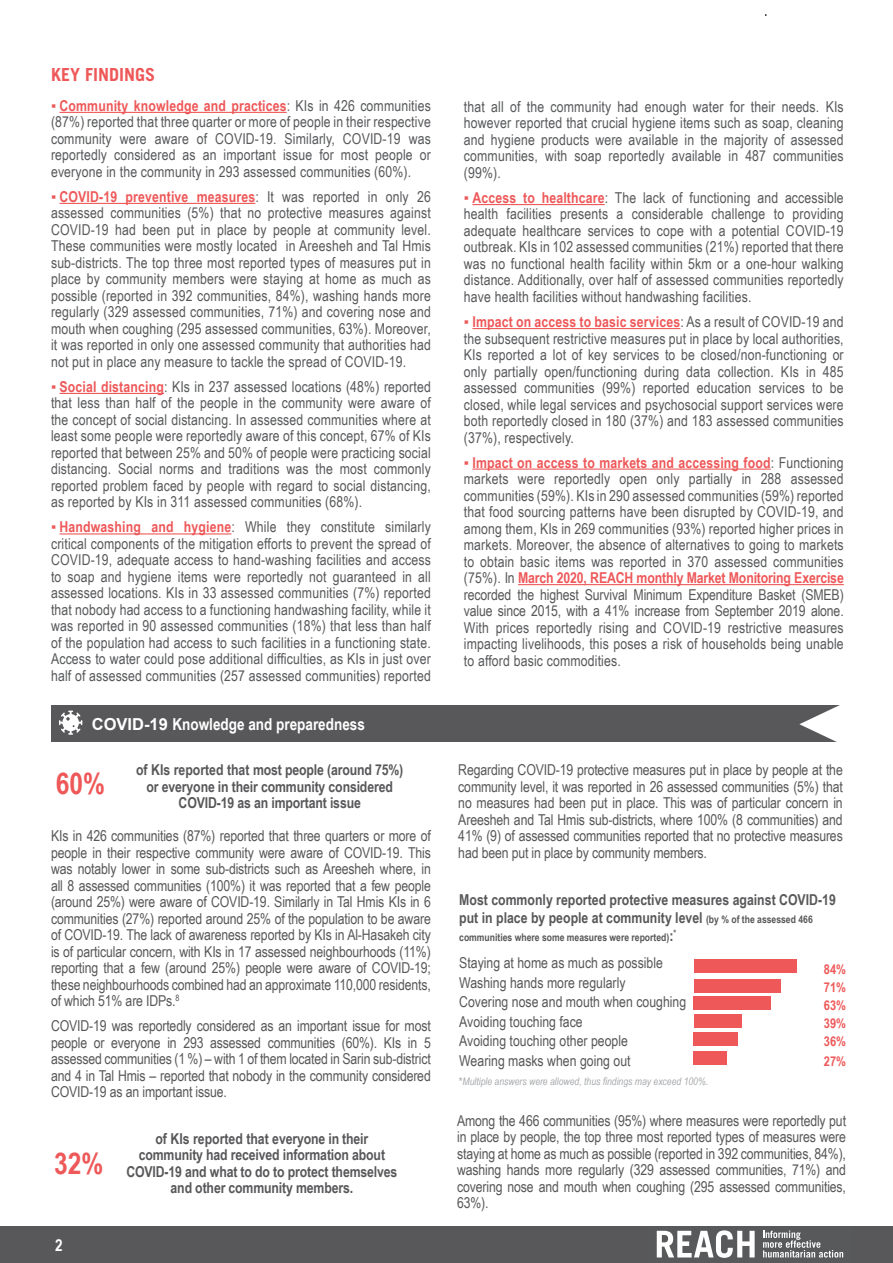
<style>
.page{position:relative;width:893px;height:1263px;background:#fff}
.page>*{position:absolute;margin:0;border:0;box-sizing:border-box;transform-origin:0 0}
.t1{font:163.35px "Chartwell Bars Vertical";color:#ee5859;scale:1.11 1}
.t2{font:700 30px "Arial Narrow";color:#ee5859}
.t3{font:700 18px "Trade Gothic LT Std";color:#ee5859}
.t4{font:700 16.5px "Arial Narrow";color:#fff}
.t5{font:15px/16.5px "Arial Narrow";letter-spacing:.01em;color:#58595b;text-align:justify}
.t6{font:15px/16.5px "Arial Narrow";letter-spacing:-.01em;color:#58585a;text-align:justify}
.t7{font:700 15px/16.5px "Arial Narrow";letter-spacing:-.01em;color:#58585a;text-align:center}
.t8{font:700 13.5px/18.1px "Arial Narrow";color:#ee5859;text-align:justify}
.t9{font:italic 10.5px "Arial Narrow";color:#a7a9ac}
.t10{font:700 10.5px "Arial Narrow";color:#58585a}
.s1{font-weight:700;color:#ee5859}
.s2{font-family:"Arial"}
.s3{color:#58585a}
.s4{font-size:10.5px}
.s5{font-size:15px}
.s6{font-weight:700;font-style:normal}
</style>
<div class="page">
<div style="left:0;top:1227px;width:893px;height:36px;background:#58585a"></div>
<svg style="left:657px;top:1230px;width:98px;height:28px"></svg>
<svg style="left:763px;top:1230px;width:80px;height:27px"></svg>
<hr style="left:60px;top:112px;width:227px;height:1px;background:#ee5859">
<hr style="left:60px;top:203px;width:195px;height:1px;background:#ee5859">
<hr style="left:60px;top:393px;width:104px;height:1px;background:#ee5859">
<hr style="left:60px;top:533px;width:171px;height:1px;background:#ee5859">
<hr style="left:472px;top:204px;width:133px;height:1px;background:#ee5859">
<hr style="left:472px;top:328px;width:208px;height:1px;background:#ee5859">
<hr style="left:472px;top:469px;width:299px;height:1px;background:#ee5859">
<hr style="left:518px;top:584px;width:326px;height:1px;background:#ee5859">
<div style="left:51px;top:706px;width:788px;height:36px;background:#58585a"></div>
<svg style="left:799px;top:705px;width:41px;height:37px"></svg>
<svg style="left:59px;top:710px;width:23px;height:25px"></svg>
<p class="t3" style="left:51px;top:64px;width:106px">KEY FINDINGS</p>
<p class="t5" style="left:51px;top:97px;width:381px"><span class="s1">▪ Community knowledge and practices</span>: KIs in 426 communities (87%) reported that three quarter or more of people in their respective community were aware of COVID-19. Similarly, COVID-19 was reportedly considered as an important issue for most people or everyone in the community in 293 assessed communities (60%).</p>
<p class="t5" style="left:51px;top:188px;width:381px"><span class="s1">▪ COVID-19 preventive measures</span>: It was reported in only 26 assessed communities (5%) that no protective measures against COVID-19 had been put in place by people at community level.<br>These communities were mostly located in Areesheh and Tal Hmis sub-districts. The top three most reported types of measures put in place by community members were staying at home as much as possible (reported in 392 communities, 84%), washing hands more regularly (329 assessed communities, 71%) and covering nose and mouth when coughing (295 assessed communities, 63%). Moreover, it was reported in only one assessed community that authorities had not put in place any measure to tackle the spread of COVID-19.</p>
<p class="t5" style="left:51px;top:378px;width:381px"><span class="s1">▪ Social distancing</span>: KIs in 237 assessed locations (48%) reported that less than half of the people in the community were aware of the concept of social distancing. In assessed communities where at least some people were reportedly aware of this concept, 67% of KIs reported that between 25% and 50% of people were practicing social distancing. Social norms and traditions was the most commonly reported problem faced by people with regard to social distancing, as reported by KIs in 311 assessed communities (68%).</p>
<p class="t5" style="left:51px;top:518px;width:381px"><span class="s1">▪ Handwashing and hygiene</span>: While they constitute similarly critical components of the mitigation efforts to prevent the spread of COVID-19, adequate access to hand-washing facilities and access to soap and hygiene items were reportedly not guaranteed in all assessed locations. KIs in 33 assessed communities (7%) reported that nobody had access to a functioning handwashing facility, while it was reported in 90 assessed communities (18%) that less than half of the population had access to such facilities in a functioning state.<br>Access to water could pose additional difficulties, as KIs in just over half of assessed communities (257 assessed communities) reported</p>
<p class="t4" style="left:92px;top:711px;width:275px"><span class="s2">COVID-19</span> Knowledge and preparedness</p>
<p class="t7" style="left:136px;top:761px;width:269px">of KIs reported that most people (around 75%) or everyone in their community considered<br>COVID-19 as an important issue</p>
<h2 class="t2" style="left:56px;top:761px;width:51px">60%</h2>
<p class="t6" style="left:51px;top:827px;width:381px">KIs in 426 communities (87%) reported that three quarters or more of people in their respective community were aware of COVID-19. This was notably lower in some sub-districts such as Areesheh where, in all 8 assessed communities (100%) it was reported that a few people (around 25%) were aware of COVID-19. Similarly in Tal Hmis KIs in 6 communities (27%) reported around 25% of the population to be aware of COVID-19. The lack of awareness reported by KIs in Al-Hasakeh city is of particular concern, with KIs in 17 assessed neighbourhoods (11%) reporting that a few (around 25%) people were aware of COVID-19; these neighbourhoods combined had an approximate 110,000 residents, of which 51% are IDPs.<sup>8</sup></p>
<p class="t6" style="left:51px;top:1017px;width:381px">COVID-19 was reportedly considered as an important issue for most people or everyone in 293 assessed communities (60%). KIs in 5 assessed communities (1 %) – with 1 of them located in Sarin sub-district and 4 in Tal Hmis – reported that nobody in the community considered COVID-19 as an important issue.</p>
<h2 class="t2" style="left:54px;top:1141px;width:51px">32%</h2>
<p class="t4" style="left:55px;top:1232px;width:9px">2</p>
<p class="t7" style="left:126px;top:1129px;width:272px">of KIs reported that everyone in their community had received information about COVID-19 and what to do to protect themselves and other community members.</p>
<p class="t5" style="left:464px;top:98px;width:381px">that all of the community had enough water for their needs. KIs however reported that crucial hygiene items such as soap, cleaning and hygiene products were available in the majority of assessed communities, with soap reportedly available in 487 communities (99%).</p>
<p class="t5" style="left:464px;top:189px;width:381px"><span class="s1">▪ Access to healthcare</span>: The lack of functioning and accessible health facilities presents a considerable challenge to providing adequate healthcare services to cope with a potential COVID-19 outbreak. KIs in 102 assessed communities (21%) reported that there was no functional health facility within 5km or a one-hour walking distance. Additionally, over half of assessed communities reportedly have health facilities without handwashing facilities.</p>
<p class="t5" style="left:464px;top:313px;width:381px"><span class="s1">▪ Impact on access to basic services</span>: As a result of COVID-19 and the subsequent restrictive measures put in place by local authorities, KIs reported a lot of key services to be closed/non-functioning or only partially open/functioning during data collection. KIs in 485 assessed communities (99%) reported education services to be closed, while legal services and psychosocial support services were both reportedly closed in 180 (37%) and 183 assessed communities (37%), respectively.</p>
<p class="t5" style="left:464px;top:453px;width:381px"><span class="s1">▪ Impact on access to markets and accessing food</span>: Functioning markets were reportedly open only partially in 288 assessed communities (59%). KIs in 290 assessed communities (59%) reported that food sourcing patterns have been disrupted by COVID-19, and among them, KIs in 269 communities (93%) reported higher prices in markets. Moreover, the absence of alternatives to going to markets to obtain basic items was reported in 370 assessed communities (75%). <span class="s3">In</span> <span class="s1">March 2020, REACH monthly Market Monitoring Exercise </span><span class="s3">recorded the highest Survival Minimum Expenditure Basket (SMEB) value since 2015, with a 41% increase from September 2019 alone.</span></p>
<p class="t5" style="left:464px;top:618px;width:381px">With prices reportedly rising and COVID-19 restrictive measures impacting livelihoods, this poses a risk of households being unable to afford basic commodities.</p>
<p class="t6" style="left:458px;top:761px;width:386px">Regarding COVID-19 protective measures put in place by people at the community level, it was reported in 26 assessed communities (5%) that no measures had been put in place. This was of particular concern in Areesheh and Tal Hmis sub-districts, where 100% (8 communities) and 41% (9) of assessed communities reported that no protective measures had been put in place by community members.</p>
<p class="t7" style="left:459px;top:890px;width:378px;line-height:18px;text-align:left">Most commonly reported protective measures against COVID-19 put in place by people at community level <span class="s4">(by % of the assessed 466</span></p>
<p class="t10" style="left:459px;top:930px;width:218px">communities where some measures were reported)<span class="s5">:</span><sup>*</sup></p>
<h1 class="t1" style="left:850px;top:949px;width:114px;rotate:90deg">84716936+27</h1>
<p class="t6" style="left:459px;top:952px;width:229px;line-height:19.5px;text-align:left">Staying at home as much as possible<br>Washing hands more regularly<br>Covering nose and mouth when coughing<br>Avoiding touching face<br>Avoiding touching other people<br>Wearing masks when going out</p>
<p class="t9" style="left:459px;top:1074px;width:250px"><span class="s6">*</span>Multiple answers were allowed, thus findings may exceed 100%.</p>
<p class="t8" style="left:824px;top:959px;width:24px">84% 71% 63% 39% 36%</p>
<p class="t8" style="left:824px;top:1051px;width:24px">27%</p>
<p class="t6" style="left:457px;top:1112px;width:390px">Among the 466 communities (95%) where measures were reportedly put in place by people, the top three most reported types of measures were staying at home as much as possible (reported in 392 communities, 84%), washing hands more regularly (329 assessed communities, 71%) and covering nose and mouth when coughing (295 assessed communities, 63%).</p>
</div>
